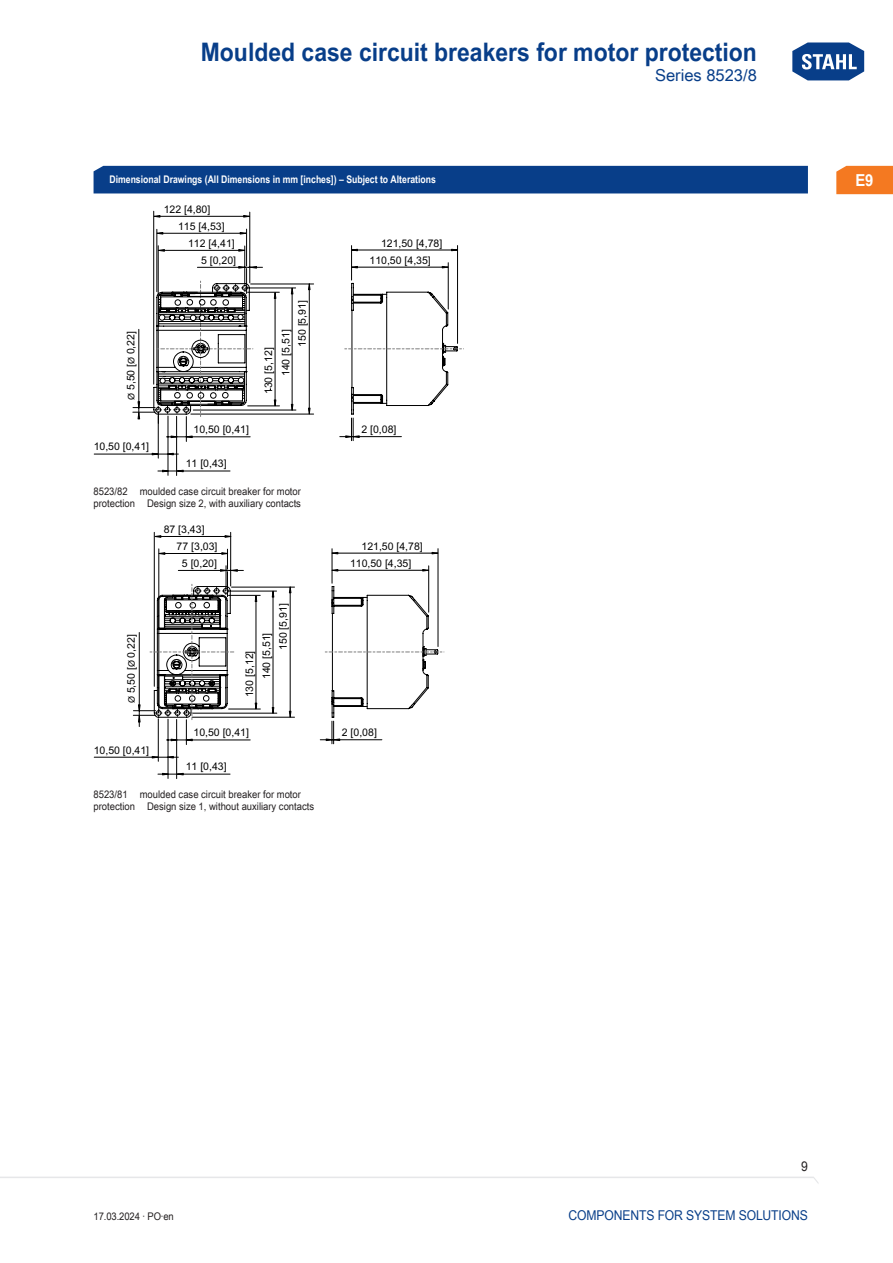
<style>
.page{position:relative;width:893px;height:1263px;background:#fff}
.page>*{position:absolute;margin:0;border:0;box-sizing:border-box;transform-origin:0 0}
.t1{font:700 25.5px "Arial Unicode MS";color:#083e89;scale:.9 1}
.t2{font:16.5px "Arial Unicode MS";color:#083e89}
.t3{font:700 16.5px "Arial Unicode MS";color:#fff;scale:.9 1}
.t4{font:13.5px "Arial Unicode MS";letter-spacing:-.01em;color:#083e89;scale:.9 1}
.t5{font:13.5px "Arial Unicode MS";color:#231f20;scale:.9 1}
.t6{font:10.5px "Arial Unicode MS";color:#000}
.t7{font:10.5px/12px "Arial Unicode MS";color:#231f20;scale:.9 1}
.TabHeader1stColumn{font:700 10.5px "Arial Unicode MS";color:#fff;scale:.83 1}
.t8{font:9px "Arial Unicode MS";color:#000}
</style>
<div class="page">
<svg style="left:792px;top:42px;width:73px;height:39px"></svg>
<svg style="left:0;top:1176px;width:818px;height:7px"></svg>
<div style="left:836px;top:166px;width:57px;height:28px;background:#f47921"></div>
<hr style="left:230px;top:532px;width:1px;height:54px;background:#000">
<hr style="left:158px;top:536px;width:71px;height:1px;background:#000">
<svg style="left:155px;top:535px;width:6px;height:3px"></svg>
<svg style="left:225px;top:535px;width:6px;height:3px"></svg>
<hr style="left:154px;top:532px;width:1px;height:154px;background:#000">
<hr style="left:158px;top:719px;width:1px;height:42px;background:#000">
<hr style="left:168px;top:719px;width:1px;height:59px;background:#000">
<hr style="left:176px;top:719px;width:1px;height:60px;background:#000">
<hr style="left:94px;top:757px;width:84px;height:1px;background:#000">
<hr style="left:158px;top:774px;width:72px;height:1px;background:#000">
<svg style="left:133px;top:549px;width:311px;height:196px"></svg>
<hr style="left:448px;top:263px;width:1px;height:46px;background:#000">
<hr style="left:351px;top:246px;width:1px;height:34px;background:#000">
<hr style="left:356px;top:250px;width:96px;height:1px;background:#000">
<hr style="left:457px;top:246px;width:1px;height:97px;background:#000">
<hr style="left:244px;top:246px;width:1px;height:37px;background:#000">
<hr style="left:250px;top:212px;width:1px;height:71px;background:#000">
<hr style="left:246px;top:229px;width:1px;height:37px;background:#000">
<hr style="left:158px;top:246px;width:1px;height:159px;background:#000">
<hr style="left:163px;top:250px;width:81px;height:1px;background:#000">
<svg style="left:158px;top:249px;width:7px;height:3px"></svg>
<svg style="left:238px;top:249px;width:7px;height:3px"></svg>
<hr style="left:160px;top:233px;width:81px;height:1px;background:#000">
<hr style="left:157px;top:229px;width:1px;height:63px;background:#000">
<hr style="left:158px;top:416px;width:1px;height:42px;background:#000">
<hr style="left:168px;top:416px;width:1px;height:59px;background:#000">
<hr style="left:176px;top:416px;width:1px;height:59px;background:#000">
<hr style="left:94px;top:454px;width:84px;height:1px;background:#000">
<hr style="left:158px;top:471px;width:72px;height:1px;background:#000">
<svg style="left:133px;top:266px;width:329px;height:175px"></svg>
<hr style="left:159px;top:216px;width:85px;height:1px;background:#000">
<svg style="left:243px;top:215px;width:7px;height:2px"></svg>
<hr style="left:153px;top:211px;width:1px;height:173px;background:#000">
<div style="left:94px;top:166px;width:714px;height:27px;background:#083e89"></div>
<h1 class="t1" style="left:201px;top:33px;width:619px">Moulded case circuit breakers for motor protection</h1>
<h2 class="t2" style="left:655px;top:63px;width:103px">Series 8523/8</h2>
<p class="TabHeader1stColumn" style="left:109px;top:172px;width:395px">Dimensional Drawings (All Dimensions in mm [inches]) – Subject to Alterations</p>
<p class="t6" style="left:164px;top:205px;width:48px">122 [4,80]</p>
<p class="t6" style="left:178px;top:222px;width:48px">115 [4,53]</p>
<p class="t6" style="left:188px;top:239px;width:48px">112 [4,41]</p>
<p class="t6" style="left:127px;top:390px;width:61px;rotate:-90deg">5,50 [ 0,22]</p>
<p class="t8" style="left:128px;top:364px;width:9px;rotate:-90deg">Ø</p>
<p class="t8" style="left:128px;top:400px;width:9px;rotate:-90deg">Ø</p>
<p class="t6" style="left:94px;top:443px;width:57px">10,50 [0,41]</p>
<p class="t6" style="left:201px;top:256px;width:37px">5 [0,20]</p>
<p class="t6" style="left:193px;top:425px;width:57px">10,50 [0,41]</p>
<p class="t6" style="left:186px;top:459px;width:42px">11 [0,43]</p>
<p class="t6" style="left:298px;top:347px;width:48px;rotate:-90deg">150 [5,91]</p>
<p class="t6" style="left:282px;top:376px;width:48px;rotate:-90deg">140 [5,51]</p>
<p class="t6" style="left:264px;top:394px;width:48px;rotate:-90deg">130 [5,12]</p>
<p class="t7" style="left:94px;top:485px;width:232px">8523/82 moulded case circuit breaker for motor protection Design size 2, with auxiliary contacts</p>
<p class="t6" style="left:164px;top:525px;width:42px">87 [3,43]</p>
<p class="t6" style="left:177px;top:542px;width:42px">77 [3,03]</p>
<p class="t6" style="left:127px;top:693px;width:61px;rotate:-90deg">5,50 [ 0,22]</p>
<p class="t8" style="left:128px;top:667px;width:9px;rotate:-90deg">Ø</p>
<p class="t8" style="left:128px;top:703px;width:9px;rotate:-90deg">Ø</p>
<p class="t6" style="left:94px;top:746px;width:57px">10,50 [0,41]</p>
<p class="t6" style="left:182px;top:559px;width:37px">5 [0,20]</p>
<p class="t6" style="left:279px;top:650px;width:48px;rotate:-90deg">150 [5,91]</p>
<p class="t6" style="left:262px;top:679px;width:48px;rotate:-90deg">140 [5,51]</p>
<p class="t6" style="left:245px;top:697px;width:48px;rotate:-90deg">130 [5,12]</p>
<p class="t6" style="left:194px;top:728px;width:57px">10,50 [0,41]</p>
<p class="t6" style="left:186px;top:763px;width:42px">11 [0,43]</p>
<p class="t7" style="left:94px;top:788px;width:247px">8523/81 moulded case circuit breaker for motor protection Design size 1, without auxiliary contacts</p>
<p class="t6" style="left:381px;top:239px;width:63px">121,50 [4,78]</p>
<p class="t6" style="left:370px;top:256px;width:63px">110,50 [4,35]</p>
<p class="t6" style="left:361px;top:425px;width:37px">2 [0,08]</p>
<p class="t6" style="left:361px;top:542px;width:63px">121,50 [4,78]</p>
<p class="t6" style="left:350px;top:559px;width:63px">110,50 [4,35]</p>
<p class="t6" style="left:342px;top:728px;width:37px">2 [0,08]</p>
<h2 class="t3" style="left:855px;top:168px;width:22px">E9</h2>
<p class="t5" style="left:801px;top:1157px;width:9px">9</p>
<p class="t7" style="left:94px;top:1210px;width:91px">17.03.2024 · PO·en</p>
<p class="t4" style="left:568px;top:1205px;width:265px">Components for System Solutions</p>
</div>
